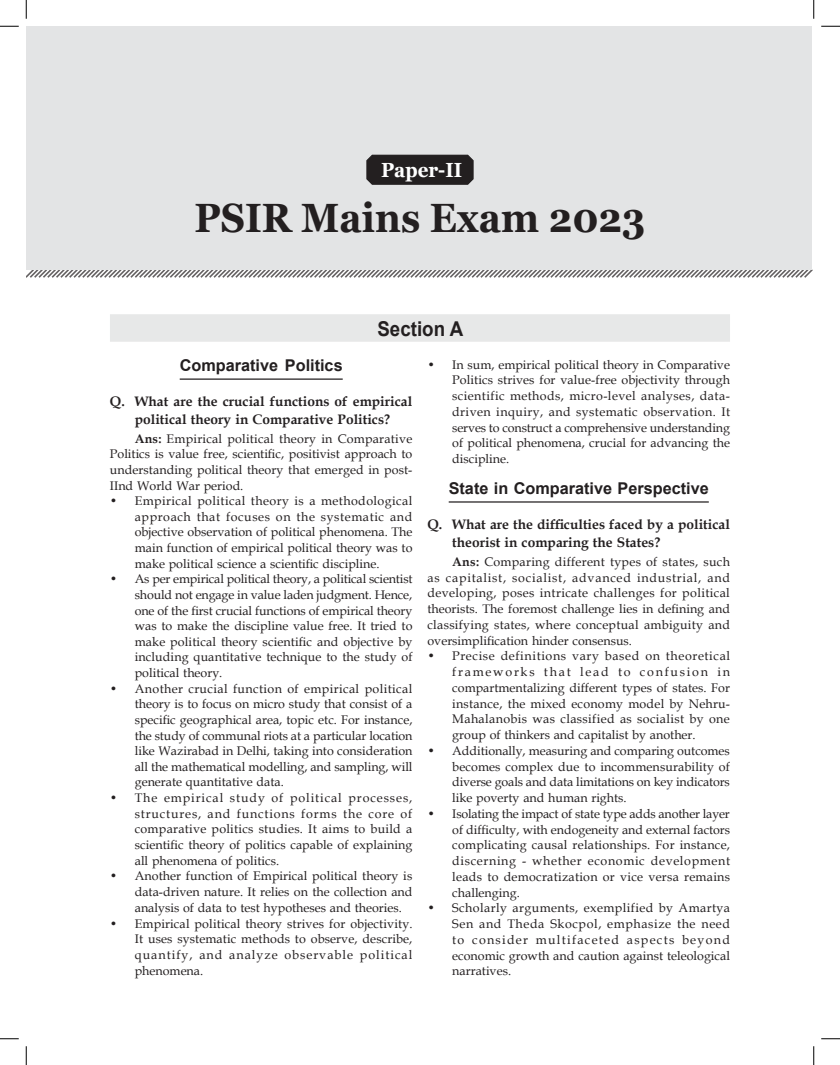
<style>
.page{position:relative;width:840px;height:1065px;background:#fff}
.page>*{position:absolute;margin:0;border:0;box-sizing:border-box;transform-origin:0 0}
.Center_Main{font:700 40.88px "Georgia";color:#231f20;scale:.92 1}
.Center_Main-2{font:700 20.5px "Georgia";color:#fff;scale:.92 1}
.Center{font:700 20.5px "Arial";color:#231f20;scale:.92 1}
.Center_1{font:700 16.25px "Arial";color:#231f20}
.Ques{font:700 13.75px/17.2px "Book Antiqua";color:#231f20;text-align:center}
.Body_text{font:12.5px/15.8px "Book Antiqua";color:#231f20;text-align:justify}
.s1{font-weight:700}
</style>
<div class="page">
<svg style="left:26px;top:269px;width:787px;height:9px"></svg>
<div style="left:26px;top:26px;width:786px;height:243px;background:#e3e4e5"></div>
<hr style="left:180px;top:379px;width:163px;height:1px;background:#231f20">
<hr style="left:449px;top:501px;width:260px;height:2px;background:#231f20">
<svg style="left:366px;top:154px;width:108px;height:31px;background:#2d292a"></svg>
<div style="left:110px;top:314px;width:620px;height:28px;background:#e7e8e8"></div>
<svg style="left:0;top:25px;width:19px;height:2px"></svg>
<svg style="left:821px;top:25px;width:19px;height:2px"></svg>
<svg style="left:0;top:1038px;width:19px;height:2px"></svg>
<svg style="left:821px;top:1038px;width:19px;height:2px"></svg>
<svg style="left:25px;top:0;width:2px;height:19px"></svg>
<svg style="left:25px;top:1046px;width:2px;height:19px"></svg>
<svg style="left:813px;top:0;width:2px;height:19px"></svg>
<svg style="left:813px;top:1046px;width:2px;height:19px"></svg>
<p class="Center_Main-2" style="left:381px;top:157px;width:90px">Paper-II</p>
<p class="Center_Main" style="left:194px;top:192px;width:492px">PSIR Mains Exam 2023</p>
<p class="Center" style="left:377px;top:314px;width:95px">Section A</p>
<p class="Center_1" style="left:180px;top:354px;width:165px">Comparative Politics</p>
<p class="Ques" style="left:110px;top:393px;width:304px">Q. What are the crucial functions of empirical political theory in Comparative Politics?</p>
<p class="Body_text" style="left:110px;top:430px;width:304px;text-indent:25px"><span class="s1">Ans:</span> Empirical political theory in Comparative Politics is value free, scientific, positivist approach to understanding political theory that emerged in post-IInd World War period.</p>
<p class="Body_text" style="left:135px;top:493px;width:279px;text-indent:-25px">• Empirical political theory is a methodological approach that focuses on the systematic and objective observation of political phenomena. The main function of empirical political theory was to make political science a scientific discipline.</p>
<p class="Body_text" style="left:135px;top:571px;width:279px;text-indent:-25px">• As per empirical political theory, a political scientist should not engage in value laden judgment. Hence, one of the first crucial functions of empirical theory was to make the discipline value free. It tried to make political theory scientific and objective by including quantitative technique to the study of political theory.</p>
<p class="Body_text" style="left:135px;top:680px;width:279px;text-indent:-25px">• Another crucial function of empirical political theory is to focus on micro study that consist of a specific geographical area, topic etc. For instance, the study of communal riots at a particular location like Wazirabad in Delhi, taking into consideration all the mathematical modelling, and sampling, will generate quantitative data.</p>
<p class="Body_text" style="left:135px;top:790px;width:279px;text-indent:-25px">• The empirical study of political processes, structures, and functions forms the core of comparative politics studies. It aims to build a scientific theory of politics capable of explaining all phenomena of politics.</p>
<p class="Body_text" style="left:135px;top:868px;width:279px;text-indent:-25px">• Another function of Empirical political theory is data-driven nature. It relies on the collection and analysis of data to test hypotheses and theories.</p>
<p class="Body_text" style="left:135px;top:915px;width:279px;text-indent:-25px">• Empirical political theory strives for objectivity.<br>It uses systematic methods to observe, describe, quantify, and analyze observable political phenomena.</p>
<p class="Body_text" style="left:452px;top:356px;width:279px;text-indent:-25px">• In sum, empirical political theory in Comparative Politics strives for value-free objectivity through scientific methods, micro-level analyses, data&shy;driven inquiry, and systematic observation. It serves to construct a comprehensive understanding of political phenomena, crucial for advancing the discipline.</p>
<p class="Center_1" style="left:449px;top:477px;width:262px">State in Comparative Perspective</p>
<p class="Ques" style="left:452px;top:516px;width:279px;text-align:left;text-indent:-25px">Q. What are the difficulties faced by a political theorist in comparing the States?</p>
<p class="Body_text" style="left:428px;top:554px;width:304px;text-indent:25px"><span class="s1">Ans:</span> Comparing different types of states, such as capitalist, socialist, advanced industrial, and developing, poses intricate challenges for political theorists. The foremost challenge lies in defining and classifying states, where conceptual ambiguity and oversimplification hinder consensus.</p>
<p class="Body_text" style="left:452px;top:648px;width:279px;text-indent:-25px">• Precise definitions vary based on theoretical frameworks that lead to confusion in compartmentalizing different types of states. For instance, the mixed economy model by Nehru-Mahalanobis was classified as socialist by one group of thinkers and capitalist by another.</p>
<p class="Body_text" style="left:452px;top:743px;width:279px;text-indent:-25px">• Additionally, measuring and comparing outcomes becomes complex due to incommensurability of diverse goals and data limitations on key indicators like poverty and human rights.</p>
<p class="Body_text" style="left:452px;top:806px;width:279px;text-indent:-25px">• Isolating the impact of state type adds another layer of difficulty, with endogeneity and external factors complicating causal relationships. For instance, discerning - whether economic development leads to democratization or vice versa remains challenging.</p>
<p class="Body_text" style="left:452px;top:900px;width:279px;text-indent:-25px">• Scholarly arguments, exemplified by Amartya Sen and Theda Skocpol, emphasize the need to consider multifaceted aspects beyond economic growth and caution against teleological narratives.</p>
</div>
